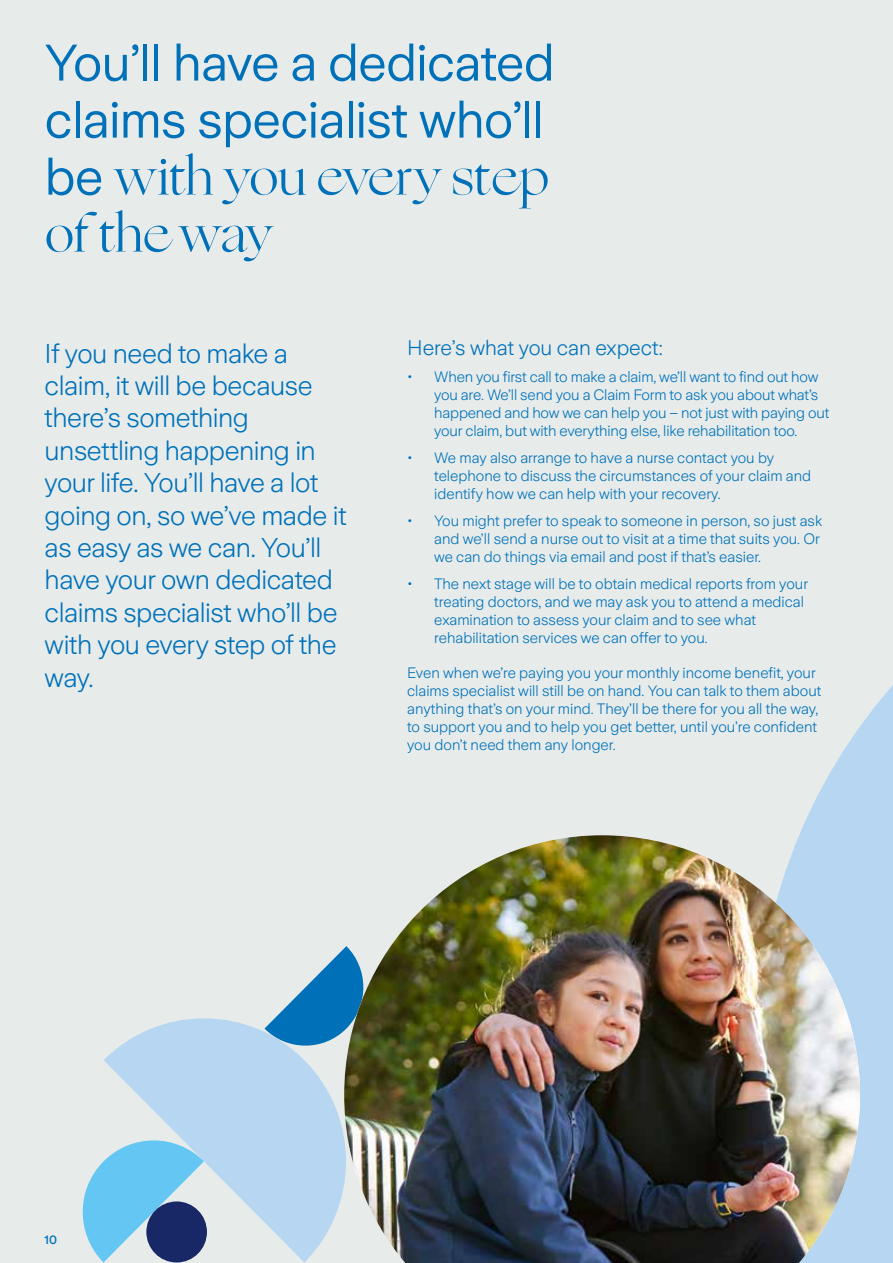
<style>
.page{position:relative;width:893px;height:1263px;background:#e7eceb}
.page>*{position:absolute;margin:0;border:0;box-sizing:border-box;transform-origin:0 0}
.t1{font:51px/57px "Zurich Sans";letter-spacing:-.01em;color:#0071b9}
.t2{font:51px/57px "Ogg";letter-spacing:-.005em;color:#0071b9}
.t3{font:300 27px/32.4px "Zurich Sans";letter-spacing:-.015em;color:#0071b9}
.t4{font:300 21px "Zurich Sans";letter-spacing:-.005em;color:#0071b9}
.t5{font:300 15px/18px "Zurich Sans";color:#0071b9}
.t6{font:500 12px "Zurich Sans";color:#0071b9}
.s1{font-family:"Zurich Sans"}
</style>
<div class="page">
<svg style="left:799px;top:685px;width:94px;height:578px;fill:#b7d6f2"></svg>
<svg style="left:104px;top:1018px;width:240px;height:244px;fill:#b7d6f2"></svg>
<svg style="left:82px;top:1133px;width:122px;height:129px"></svg>
<svg style="left:265px;top:948px;width:79px;height:103px"></svg>
<div style="left:146px;top:1201px;width:61px;height:61px;background:#182866;border-radius:50%"></div>
<img style="left:344px;top:835px;width:516px;height:428px">
<h1 class="t1" style="left:45px;top:35px;width:512px">You’ll have a dedicated claims specialist who’ll</h1>
<h1 class="t2" style="left:45px;top:149px;width:506px"><span class="s1">be</span> with you every step of the way</h1>
<p class="t3" style="left:45px;top:337px;width:303px">If you need to make a claim, it will be because there’s something unsettling happening in your life. You’ll have a lot going on, so we’ve made it as easy as we can. You’ll have your own dedicated claims specialist who’ll be with you every step of the way.</p>
<h3 class="t4" style="left:407px;top:337px;width:257px">Here’s what you can expect:</h3>
<p class="t5" style="left:434px;top:368px;width:397px;text-indent:-27px">• When you first call to make a claim, we’ll want to find out how you are. We’ll send you a Claim Form to ask you about what’s happened and how we can help you – not just with paying out your claim, but with everything else, like rehabilitation too.</p>
<p class="t5" style="left:434px;top:449px;width:379px;text-indent:-27px">• We may also arrange to have a nurse contact you by telephone to discuss the circumstances of your claim and identify how we can help with your recovery.</p>
<p class="t5" style="left:434px;top:512px;width:390px;text-indent:-27px">• You might prefer to speak to someone in person, so just ask and we’ll send a nurse out to visit at a time that suits you. Or we can do things via email and post if that’s easier.</p>
<p class="t5" style="left:434px;top:575px;width:375px;text-indent:-27px">• The next stage will be to obtain medical reports from your treating doctors, and we may ask you to attend a medical examination to assess your claim and to see what rehabilitation services we can offer to you.</p>
<p class="t5" style="left:407px;top:664px;width:416px">Even when we’re paying you your monthly income benefit, your claims specialist will still be on hand. You can talk to them about anything that’s on your mind. They’ll be there for you all the way, to support you and to help you get better, until you’re confident you don’t need them any longer.</p>
<p class="t6" style="left:45px;top:1233px;width:14px">10</p>
</div>
